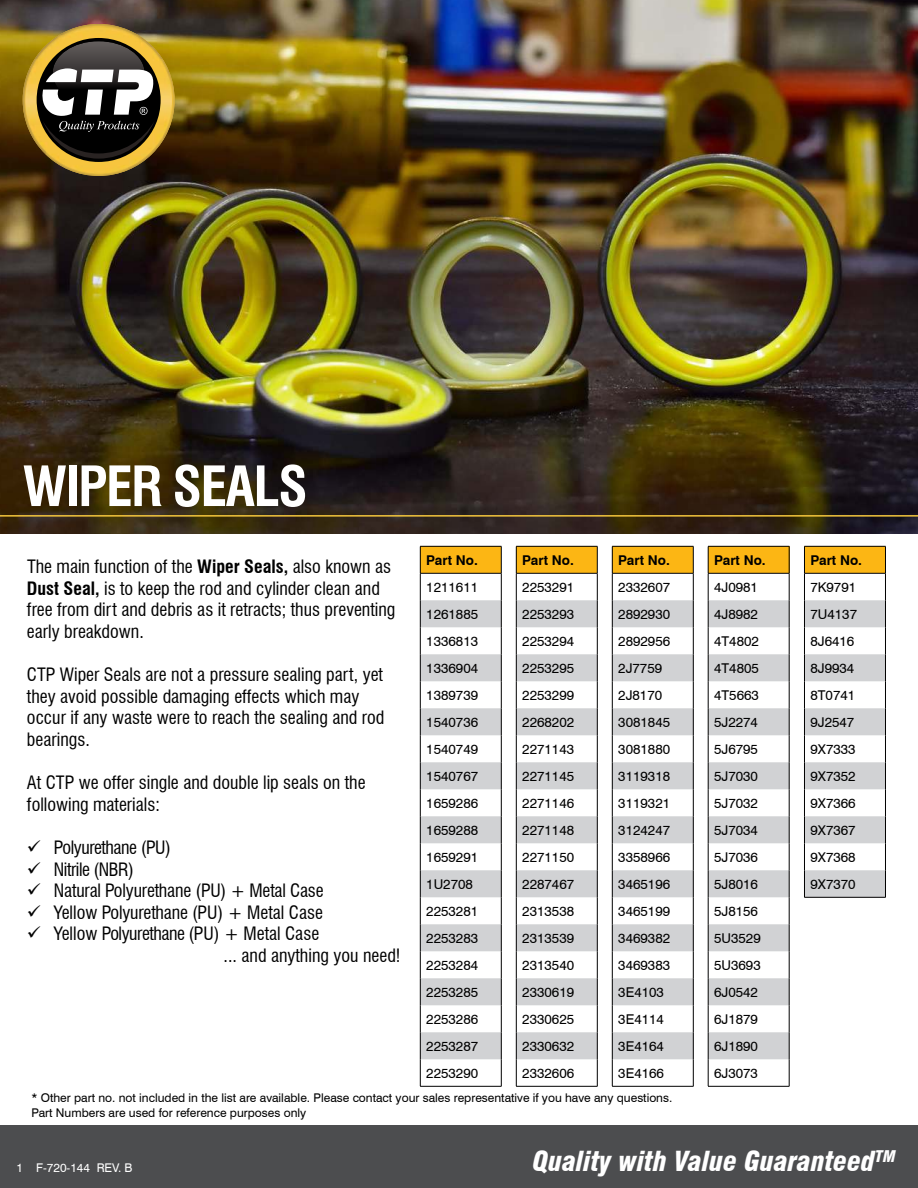
<style>
.page{position:relative;width:918px;height:1188px;background:#fff}
.page>*{position:absolute;margin:0;border:0;box-sizing:border-box;transform-origin:0 0}
.t1{font:700 condensed 54px "Swiss 721 BT";letter-spacing:-.03em;color:#fff}
.t2{font:italic 900 condensed 27px "Swiss 721 BT";color:#fff}
.t3{font:condensed 18px/21.6px "Swiss 721 BT";color:#000}
.t4{font:condensed 18px "Swiss 721 BT";letter-spacing:-.025em;color:#000}
.t5{font:13.5px/27px "Swiss 721 BT";color:#000}
.t6{font:700 13.5px "Swiss 721 BT";color:#000}
.t7{font:12px/14.4px "Swiss 721 BT";color:#000}
.t8{font:12px "Swiss 721 BT";color:#fff}
.s1{font-weight:700}
</style>
<div class="page">
<img style="left:0;top:0;width:918px;height:534px">
<div style="left:0;top:1125px;width:918px;height:63px;background:#4c4d4f"></div>
<hr style="left:0;top:515px;width:918px;height:2px;background:#f4c63d">
<img style="left:58px;top:24px;width:81px;height:3px">
<img style="left:23px;top:70px;width:2px;height:71px">
<img style="left:172px;top:70px;width:3px;height:70px">
<img style="left:69px;top:173px;width:59px;height:3px">
<img style="left:25px;top:27px;width:147px;height:146px">
<img style="left:53px;top:41px;width:92px;height:6px">
<svg style="left:28px;top:47px;width:141px;height:123px;background:#736644"></svg>
<svg style="left:420px;top:546px;width:82px;height:540px"></svg>
<hr style="left:420px;top:573px;width:81px;height:1px;background:#000">
<hr style="left:420px;top:1086px;width:81px;height:1px;background:#000">
<svg style="left:516px;top:546px;width:82px;height:540px"></svg>
<hr style="left:516px;top:573px;width:81px;height:1px;background:#000">
<hr style="left:516px;top:1086px;width:81px;height:1px;background:#000">
<svg style="left:612px;top:546px;width:82px;height:540px"></svg>
<hr style="left:612px;top:573px;width:81px;height:1px;background:#000">
<hr style="left:612px;top:1086px;width:81px;height:1px;background:#000">
<svg style="left:708px;top:546px;width:82px;height:540px"></svg>
<hr style="left:708px;top:573px;width:81px;height:1px;background:#000">
<hr style="left:708px;top:1086px;width:81px;height:1px;background:#000">
<hr style="left:804px;top:897px;width:82px;height:1px;background:#000">
<svg style="left:804px;top:546px;width:82px;height:351px"></svg>
<hr style="left:804px;top:573px;width:82px;height:1px;background:#000">
<h1 class="t1" style="left:23px;top:464px;width:287px">Wiper seals</h1>
<h3 class="t3" style="left:27px;top:557px;width:370px">The main function of the <span class="s1">Wiper seals,</span> also known as <span class="s1">Dust seal,</span> is to keep the rod and cylinder clean and free from dirt and debris as it retracts; thus preventing early breakdown.</h3>
<h3 class="t3" style="left:27px;top:665px;width:359px">CTP Wiper Seals are not a pressure sealing part, yet they avoid possible damaging effects which may occur if any waste were to reach the sealing and rod bearings.</h3>
<h3 class="t3" style="left:27px;top:773px;width:340px">At CTP we offer single and double lip seals on the following materials:</h3>
<h3 class="t4" style="left:27px;top:840px;width:145px">✓ Polyurethane (PU)</h3>
<h3 class="t4" style="left:27px;top:862px;width:108px">✓ Nitrile (NBR)</h3>
<h3 class="t3" style="left:27px;top:881px;width:298px">✓ Natural Polyurethane (PU) + Metal Case</h3>
<h3 class="t3" style="left:27px;top:903px;width:298px">✓ Yellow Polyurethane (PU) + Metal Case</h3>
<h3 class="t3" style="left:224px;top:925px;width:179px;text-indent:-197px">✓ Yellow Polyurethane (PU) + Metal Case<br>... and anything you need!</h3>
<p class="t6" style="left:426px;top:555px;width:53px">Part No.</p>
<p class="t5" style="left:426px;top:575px;width:53px">1211611<br>1261885<br>1336813<br>1336904<br>1389739<br>1540736<br>1540749<br>1540767<br>1659286<br>1659288<br>1659291<br>1U2708<br>2253281<br>2253283<br>2253284<br>2253285<br>2253286<br>2253287<br>2253290</p>
<p class="t6" style="left:522px;top:555px;width:53px">Part No.</p>
<p class="t5" style="left:522px;top:575px;width:53px;text-align:justify">2253291<br>2253293<br>2253294<br>2253295<br>2253299<br>2268202<br>2271143<br>2271145<br>2271146<br>2271148<br>2271150<br>2287467<br>2313538<br>2313539<br>2313540<br>2330619<br>2330625<br>2330632<br>2332606</p>
<p class="t6" style="left:618px;top:555px;width:53px">Part No.</p>
<p class="t5" style="left:618px;top:575px;width:53px">2332607<br>2892930<br>2892956<br>2J7759<br>2J8170<br>3081845<br>3081880<br>3119318<br>3119321<br>3124247<br>3358966<br>3465196<br>3465199<br>3469382<br>3469383<br>3E4103<br>3E4114<br>3E4164<br>3E4166</p>
<p class="t7" style="left:32px;top:1092px;width:642px">* Other part no. not included in the list are available. Please contact your sales representative if you have any questions.<br>Part Numbers are used for reference purposes only</p>
<p class="t6" style="left:714px;top:555px;width:53px">Part No.</p>
<p class="t5" style="left:714px;top:575px;width:48px">4J0981<br>4J8982<br>4T4802<br>4T4805<br>4T5663<br>5J2274<br>5J6795<br>5J7030<br>5J7032<br>5J7034<br>5J7036<br>5J8016<br>5J8156<br>5U3529<br>5U3693<br>6J0542<br>6J1879<br>6J1890<br>6J3073</p>
<p class="t6" style="left:810px;top:555px;width:53px">Part No.</p>
<p class="t5" style="left:810px;top:575px;width:48px">7K9791<br>7U4137<br>8J6416<br>8J9934<br>8T0741<br>9J2547<br>9X7333<br>9X7352<br>9X7366<br>9X7367<br>9X7368<br>9X7370</p>
<p class="t8" style="left:17px;top:1163px;width:118px">1 F-720-144 REV. B</p>
<h2 class="t2" style="left:533px;top:1150px;width:364px">Quality with Value Guaranteed<sup>TM</sup></h2>
</div>
